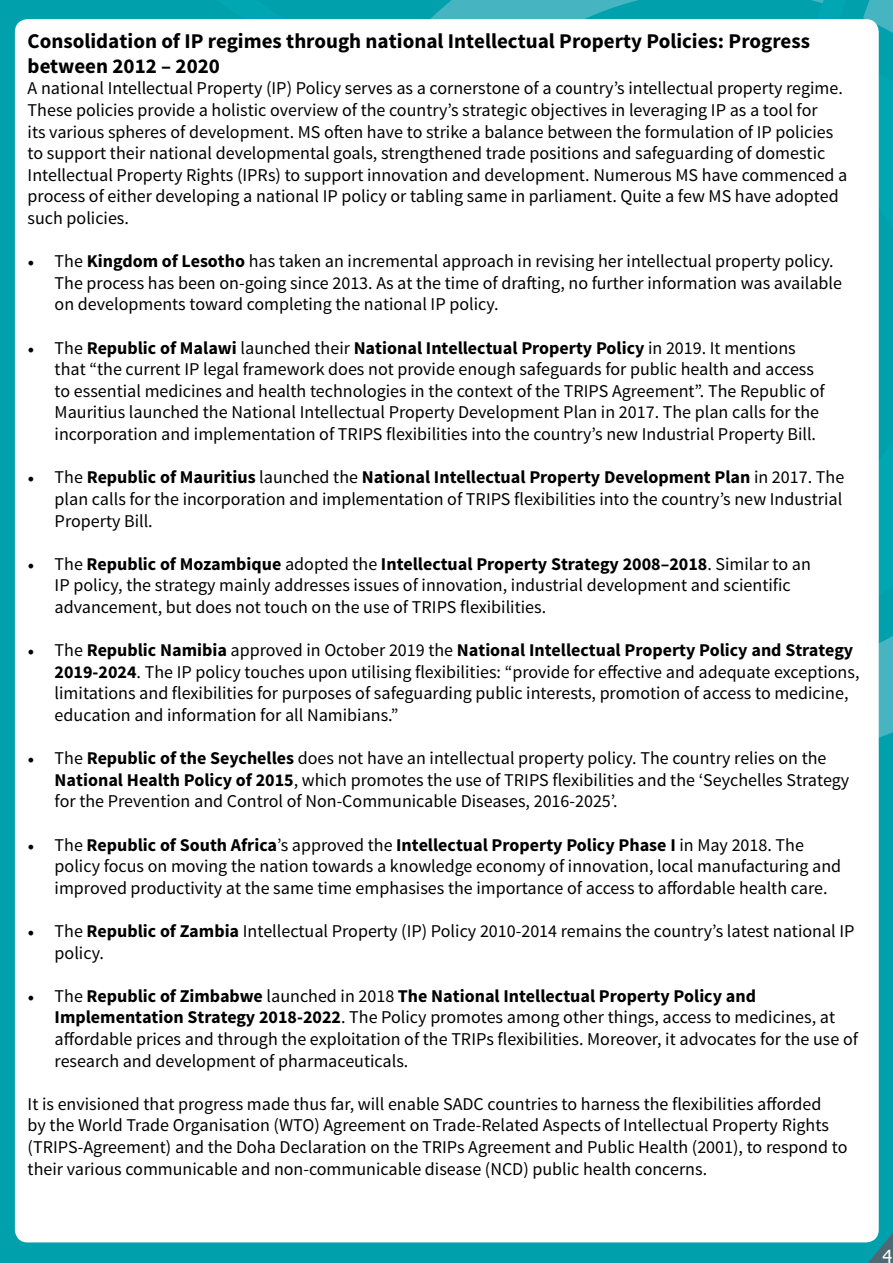
<style>
.page{position:relative;width:893px;height:1263px;background:#00a0ad}
.page>*{position:absolute;margin:0;border:0;box-sizing:border-box;transform-origin:0 0}
.t1{font:700 21px/25.2px "Source Sans Pro";color:#000}
.t2{font:18px/21.6px "Source Sans Pro";color:#000}
.t3{font:18px "Tahoma";color:#fff}
.s1{font-family:"Minion Pro"}
.s2{font-weight:700}
</style>
<div class="page">
<svg style="left:430px;top:0;width:463px;height:738px"></svg>
<div style="left:15px;top:19px;width:864px;height:1223px;background:#fff;border-radius:13px"></div>
<svg style="left:857px;top:1217px;width:36px;height:46px"></svg>
<p class="t1" style="left:28px;top:29px;width:784px">Consolidation of IP regimes through national Intellectual Property Policies: Progress between 2012 – 2020</p>
<p class="t2" style="left:28px;top:78px;width:821px">A national Intellectual Property (IP) Policy serves as a cornerstone of a country’s intellectual property regime.<br>These policies provide a holistic overview of the country’s strategic objectives in leveraging IP as a tool for<br>its various spheres of development. MS often have to strike a balance between the formulation of IP policies to support their national developmental goals, strengthened trade positions and safeguarding of domestic Intellectual Property Rights (IPRs) to support innovation and development. Numerous MS have commenced a process of either developing a national IP policy or tabling same in parliament. Quite a few MS have adopted such policies.</p>
<p class="t2" style="left:55px;top:251px;width:789px;text-indent:-27px"><span class="s1">•</span> The <span class="s2">Kingdom of Lesotho</span> has taken an incremental approach in revising her intellectual property policy.<br>The process has been on-going since 2013. As at the time of drafting, no further information was available on developments toward completing the national IP policy.</p>
<p class="t2" style="left:55px;top:337px;width:772px;text-indent:-27px"><span class="s1">•</span> The <span class="s2">Republic of Malawi</span> launched their <span class="s2">National Intellectual Property Policy</span> in 2019. It mentions that “the current IP legal framework does not provide enough safeguards for public health and access to essential medicines and health technologies in the context of the TRIPS Agreement”. The Republic of Mauritius launched the National Intellectual Property Development Plan in 2017. The plan calls for the incorporation and implementation of TRIPS flexibilities into the country’s new Industrial Property Bill.</p>
<p class="t2" style="left:55px;top:467px;width:791px;text-align:justify;text-indent:-27px"><span class="s1">•</span> The <span class="s2">Republic of Mauritius</span> launched the <span class="s2">National Intellectual Property Development Plan</span> in 2017. The plan calls for the incorporation and implementation of TRIPS flexibilities into the country’s new Industrial Property Bill.</p>
<p class="t2" style="left:55px;top:553px;width:758px;text-indent:-27px"><span class="s1">•</span> The <span class="s2">Republic of Mozambique</span> adopted the <span class="s2">Intellectual Property Strategy 2008–2018</span>. Similar to an<br>IP policy, the strategy mainly addresses issues of innovation, industrial development and scientific advancement, but does not touch on the use of TRIPS flexibilities.</p>
<p class="t2" style="left:55px;top:640px;width:806px;text-indent:-27px"><span class="s1">•</span> The <span class="s2">Republic Namibia</span> approved in October 2019 the <span class="s2">National Intellectual Property Policy and Strategy 2019-2024</span>. The IP policy touches upon utilising flexibilities: “provide for effective and adequate exceptions, limitations and flexibilities for purposes of safeguarding public interests, promotion of access to medicine, education and information for all Namibians.”</p>
<p class="t2" style="left:55px;top:748px;width:796px;text-indent:-27px"><span class="s1">•</span> The <span class="s2">Republic of the Seychelles</span> does not have an intellectual property policy. The country relies on the<br><span class="s2">National Health Policy of 2015</span>, which promotes the use of TRIPS flexibilities and the ‘Seychelles Strategy for the Prevention and Control of Non-Communicable Diseases, 2016-2025’.</p>
<p class="t2" style="left:55px;top:834px;width:788px;text-indent:-27px"><span class="s1">•</span> The <span class="s2">Republic of South Africa</span>’s approved the <span class="s2">Intellectual Property Policy Phase I</span> in May 2018. The policy focus on moving the nation towards a knowledge economy of innovation, local manufacturing and improved productivity at the same time emphasises the importance of access to affordable health care.</p>
<p class="t2" style="left:55px;top:920px;width:801px;text-indent:-27px"><span class="s1">•</span> The <span class="s2">Republic of Zambia</span> Intellectual Property (IP) Policy 2010-2014 remains the country’s latest national IP policy.</p>
<p class="t2" style="left:55px;top:985px;width:805px;text-indent:-27px"><span class="s1">•</span> The <span class="s2">Republic of Zimbabwe</span> launched in 2018 <span class="s2">The National Intellectual Property Policy and Implementation Strategy 2018-2022</span>. The Policy promotes among other things, access to medicines, at affordable prices and through the exploitation of the TRIPs flexibilities. Moreover, it advocates for the use of research and development of pharmaceuticals.</p>
<p class="t2" style="left:28px;top:1093px;width:821px">It is envisioned that progress made thus far, will enable SADC countries to harness the flexibilities afforded<br>by the World Trade Organisation (WTO) Agreement on Trade-Related Aspects of Intellectual Property Rights (TRIPS-Agreement) and the Doha Declaration on the TRIPs Agreement and Public Health (2001), to respond to their various communicable and non-communicable disease (NCD) public health concerns.</p>
<p class="t3" style="left:883px;top:1244px;width:11px">4</p>
</div>
